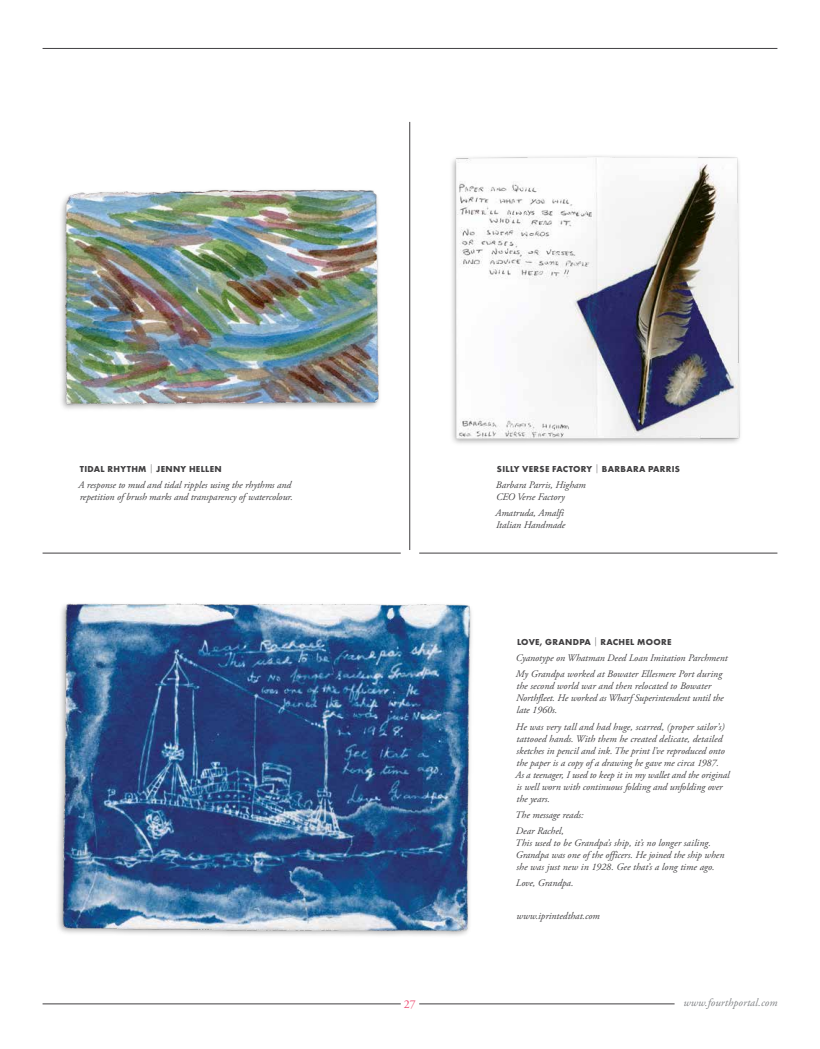
<style>
.page{position:relative;width:820px;height:1049px;background:#fff}
.page>*{position:absolute;margin:0;border:0;box-sizing:border-box;transform-origin:0 0}
.t1{font:12px "Adobe Garamond Pro";color:#ef4e74}
.t2{font:italic 11px "Adobe Garamond Pro";letter-spacing:.01em;color:#818386}
.t3{font:italic 10px/12px "Adobe Garamond Pro";color:#414042}
.t4{font:700 9px "Futura PT";letter-spacing:.035em;color:#414042}
.s1{font-weight:300}
</style>
<div class="page">
<hr style="left:43px;top:48px;width:734px;height:1px;background:#414042">
<hr style="left:43px;top:1003px;width:357px;height:1px;background:#414042">
<hr style="left:419px;top:1003px;width:255px;height:1px;background:#414042">
<img style="left:452px;top:156px;width:288px;height:287px">
<hr style="left:409px;top:122px;width:1px;height:428px;background:#414042">
<img style="left:61px;top:189px;width:319px;height:220px">
<img style="left:58px;top:603px;width:414px;height:333px">
<hr style="left:43px;top:553px;width:357px;height:1px;background:#414042">
<hr style="left:419px;top:553px;width:358px;height:1px;background:#414042">
<p class="t4" style="left:80px;top:463px;width:143px">TIDAL RHYTHM <span class="s1">|</span> JENNY HELLEN</p>
<p class="t3" style="left:78px;top:479px;width:216px">A response to mud and tidal ripples using the rhythms and repetition of brush marks and transparency of watercolour.</p>
<p class="t4" style="left:496px;top:463px;width:185px">SILLY VERSE FACTORY <span class="s1">|</span> BARBARA PARRIS</p>
<p class="t3" style="left:495px;top:479px;width:91px">Barbara Parris, Higham<br>CEO Verse Factory</p>
<p class="t3" style="left:495px;top:507px;width:71px">Amatruda, Amalfi<br>Italian Handmade</p>
<p class="t4" style="left:517px;top:636px;width:156px">LOVE, GRANDPA <span class="s1">|</span> RACHEL MOORE</p>
<p class="t3" style="left:515px;top:650px;width:213px;line-height:16.2px">Cyanotype on Whatman Deed Loan Imitation Parchment<br>My Grandpa worked at Bowater Ellesmere Port during</p>
<p class="t3" style="left:516px;top:680px;width:209px">the second world war and then relocated to Bowater<br>Northfleet. He worked as Wharf Superintendent until the late 1960s.</p>
<p class="t3" style="left:515px;top:721px;width:215px">He was very tall and had huge, scarred, (proper sailor’s) tattooed hands. With them he created delicate, detailed sketches in pencil and ink. The print l’ve reproduced onto the paper is a copy of a drawing he gave me circa 1987.<br>As a teenager, I used to keep it in my wallet and the original is well worn with continuous folding and unfolding over the years.</p>
<p class="t3" style="left:515px;top:807px;width:70px;line-height:16.2px">The message reads:<br>Dear Rachel,</p>
<p class="t3" style="left:515px;top:837px;width:210px">This used to be Grandpa’s ship, it’s no longer sailing.<br>Grandpa was one of the officers. He joined the ship when she was just new in 1928. Gee that’s a long time ago.</p>
<p class="t3" style="left:515px;top:877px;width:59px">Love, Grandpa.</p>
<p class="t3" style="left:516px;top:910px;width:85px">www.iprintedthat.com</p>
<p class="t1" style="left:404px;top:997px;width:13px">27</p>
<p class="t2" style="left:683px;top:996px;width:95px">www.fourthportal.com</p>
</div>
